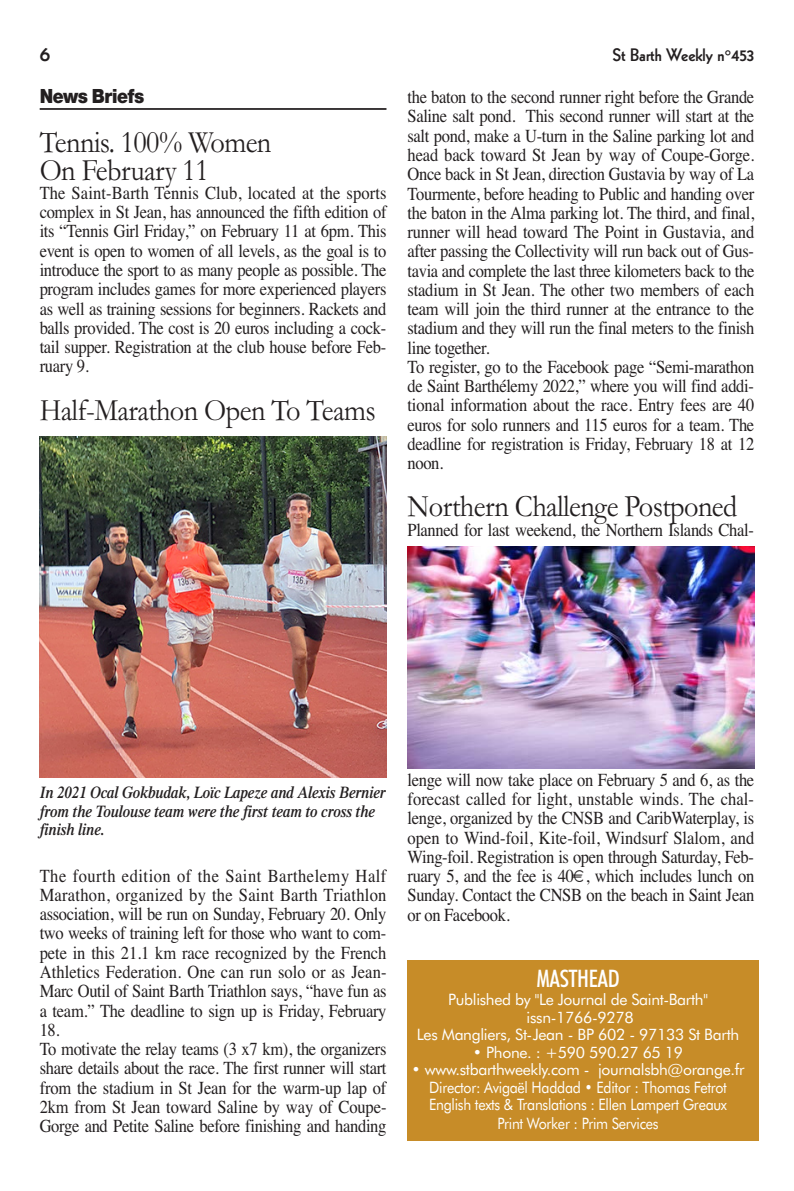
<style>
.page{position:relative;width:794px;height:1191px;background:#fff}
.page>*{position:absolute;margin:0;border:0;box-sizing:border-box;transform-origin:0 0}
.t1{font:31.5px/28px "Garamond";letter-spacing:-.02em;color:#231f20;scale:.9 1}
.t2{font:500 condensed 24.15px "Futura BT";letter-spacing:-.02em;color:#fff}
.t3{font:900 21px "Nimbus Sans Novus T";letter-spacing:-.02em;color:#231f20;scale:.9 1}
.t4{font:800 21px "Kabel";color:#231f20}
.t5{font:18.38px/19.2px "Times";letter-spacing:-.02em;color:#231f20;text-align:justify;scale:.9 1}
.t6{font:800 17.5px "Kabel";color:#231f20}
.t7{font:italic 600 16.62px/18.4px "Times";letter-spacing:-.01em;color:#231f20;scale:.9 1}
.t8{font:15.75px/17.5px "Futura BT";letter-spacing:-.02em;color:#fff;text-align:center}
.t9{font:15.75px "Futura BT";letter-spacing:-.02em;color:#fff;scale:.9 1}
</style>
<div class="page">
<hr style="left:40px;top:108px;width:346px;height:2px;background:#231f20">
<img style="left:40px;top:436px;width:346px;height:342px">
<img style="left:407px;top:546px;width:347px;height:222px">
<div style="left:407px;top:960px;width:351px;height:181px;background:#c78c28"></div>
<p class="t4" style="left:40px;top:46px;width:12px">6</p>
<p class="t6" style="left:612px;top:49px;width:143px">St Barth Weekly n°453</p>
<p class="t3" style="left:40px;top:88px;width:118px">News Briefs</p>
<h1 class="t1" style="left:40px;top:131px;width:259px">Tennis. 100% Women<br>On February 11</h1>
<p class="t5" style="left:40px;top:185px;width:387px">The Saint-Barth Tennis Club, located at the sports complex in St Jean, has announced the fifth edition of its “Tennis Girl Friday,” on February 11 at 6pm. This event is open to women of all levels, as the goal is to introduce the sport to as many people as possible. The program includes games for more experienced players as well as training sessions for beginners. Rackets and balls provided. The cost is 20 euros including a cock&shy;tail supper. Registration at the club house before Feb&shy;ruary 9.</p>
<h1 class="t1" style="left:40px;top:399px;width:375px">Half-Marathon Open To Teams</h1>
<p class="t5" style="left:407px;top:89px;width:387px;text-align:left">the baton to the second runner right before the Grande Saline salt pond. This second runner will start at the salt pond, make a U-turn in the Saline parking lot and head back toward St Jean by way of Coupe-Gorge.<br>Once back in St Jean, direction Gustavia by way of La Tourmente, before heading to Public and handing over the baton in the Alma parking lot. The third, and final, runner will head toward The Point in Gustavia, and after passing the Collectivity will run back out of Gus&shy;tavia and complete the last three kilometers back to the stadium in St Jean. The other two members of each team will join the third runner at the entrance to the stadium and they will run the final meters to the finish line together.<br>To register, go to the Facebook page “Semi-marathon de Saint Barthélemy 2022,” where you will find addi&shy;tional information about the race. Entry fees are 40 euros for solo runners and 115 euros for a team. The deadline for registration is Friday, February 18 at 12 noon.</p>
<h1 class="t1" style="left:407px;top:496px;width:368px">Northern Challenge Postponed</h1>
<p class="t5" style="left:407px;top:521px;width:386px">Planned for last weekend, the Northern Islands Chal-</p>
<p class="t7" style="left:40px;top:785px;width:386px">In 2021 Ocal Gokbudak, Loïc Lapeze and Alexis Bernier from the Toulouse team were the first team to cross the finish line.</p>
<p class="t5" style="left:40px;top:867px;width:387px;text-align:left">The fourth edition of the Saint Barthelemy Half Marathon, organized by the Saint Barth Triathlon association, will be run on Sunday, February 20. Only two weeks of training left for those who want to com&shy;pete in this 21.1 km race recognized by the French Athletics Federation. One can run solo or as Jean-Marc Outil of Saint Barth Triathlon says, “have fun as a team.” The deadline to sign up is Friday, February 18.<br>To motivate the relay teams (3 x7 km), the organizers share details about the race. The first runner will start from the stadium in St Jean for the warm-up lap of 2km from St Jean toward Saline by way of Coupe-Gorge and Petite Saline before finishing and handing</p>
<p class="t5" style="left:407px;top:772px;width:387px">lenge will now take place on February 5 and 6, as the forecast called for light, unstable winds. The chal&shy;lenge, organized by the CNSB and CaribWaterplay, is open to Wind-foil, Kite-foil, Windsurf Slalom, and Wing-foil. Registration is open through Saturday, Feb&shy;ruary 5, and the fee is 40€, which includes lunch on Sunday. Contact the CNSB on the beach in Saint Jean or on Facebook.</p>
<h2 class="t2" style="left:536px;top:967px;width:85px">MASTHEAD</h2>
<p class="t8" style="left:417px;top:992px;width:324px">Published by "Le Journal de Saint-Barth" issn-1766-9278<br>Les Mangliers, St-Jean - BP 602 - 97133 St Barth</p>
<p class="t8" style="left:473px;top:1044px;width:212px">• Phone. : +590 590.27 65 19</p>
<p class="t8" style="left:411px;top:1062px;width:334px">• www.stbarthweekly.com - journalsbh@orange.fr<br>Director: Avigaël Haddad • Editor : Thomas Fetrot<br>English texts &amp; Translations : Ellen Lampert Greaux</p>
<p class="t9" style="left:497px;top:1117px;width:180px">Print Worker : Prim Services</p>
</div>
